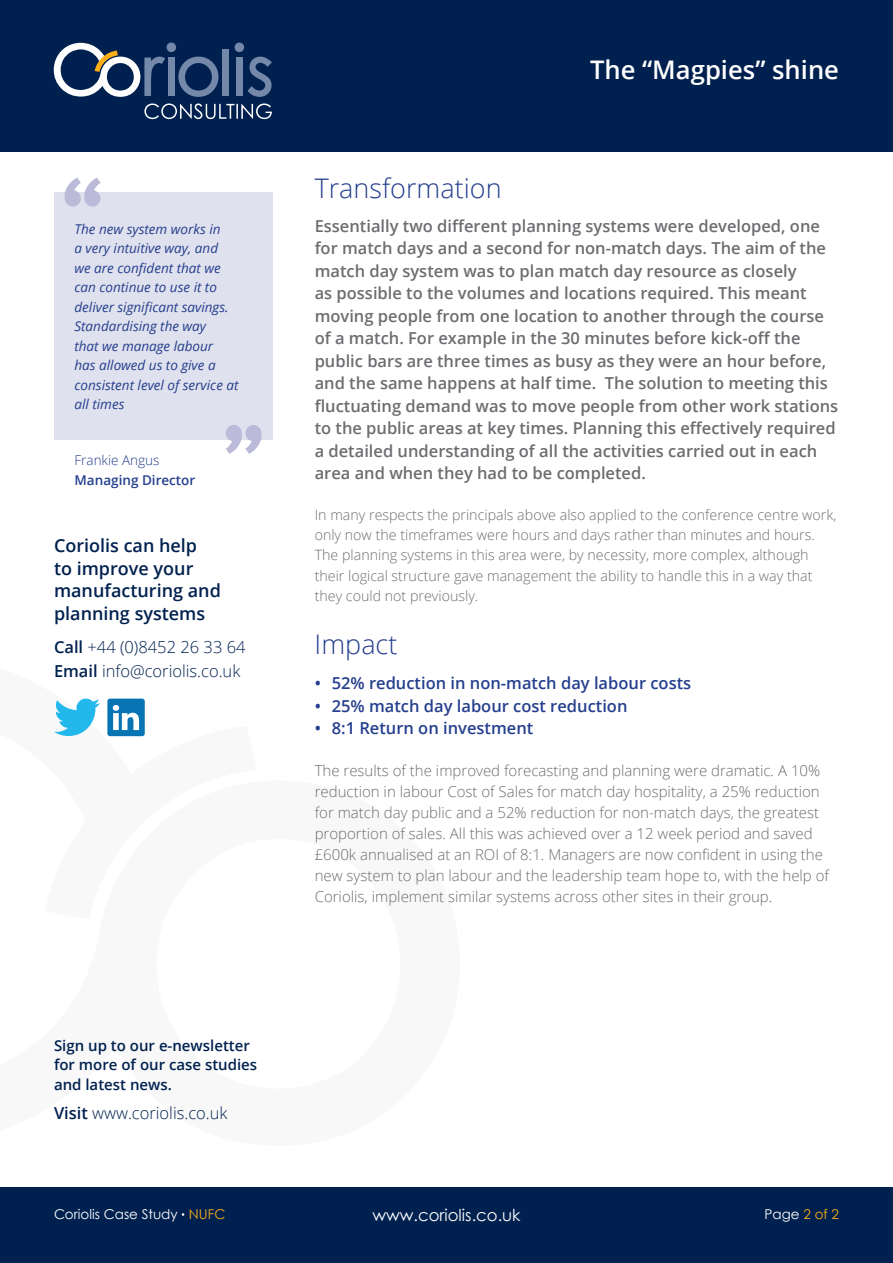
<style>
.page{position:relative;width:893px;height:1263px;background:#fff}
.page>*{position:absolute;margin:0;border:0;box-sizing:border-box;transform-origin:0 0}
.t1{font:300 27px "Open Sans";color:#253f8e}
.t2{font:600 25.65px "Open Sans";color:#fff}
.t3{font:600 18px/22.5px "Open Sans";color:#00214f}
.t4{font:600 16.5px/22.5px "Open Sans";color:#6c6d70}
.t5{font:600 16.5px "Open Sans";color:#253f8e}
.t6{font:300 16.5px "Open Sans";color:#00214f}
.t7{font:16.5px "Century Gothic";color:#fff}
.t8{font:300 15px/21px "Open Sans";color:#6c6d70}
.t9{font:600 15px/19.5px "Open Sans";color:#00214f}
.t10{font:300 14.25px/20.2px "Open Sans";color:#6c6d70}
.t11{font:italic 13.5px/19.5px "Open Sans";color:#253f8e}
.t12{font:13.5px "Century Gothic";color:#fff}
.t13{font:600 13.5px "Open Sans";color:#253f8e}
.t14{font:300 13.5px "Open Sans";color:#253f8e}
.s1{font-weight:600}
.s2{color:#faaf18}
</style>
<div class="page">
<div style="left:0;top:1188px;width:893px;height:75px;background:#00214f"></div>
<div style="left:0;top:0;width:893px;height:151px;background:#00214f"></div>
<svg style="left:54px;top:698px;width:91px;height:39px"></svg>
<div style="left:54px;top:192px;width:218px;height:247px;background:#e0e1ee"></div>
<svg style="left:226px;top:425px;width:36px;height:29px"></svg>
<svg style="left:64px;top:178px;width:37px;height:29px"></svg>
<div style="left:222px;top:50px;width:7px;height:46px;background:#7488aa"></div>
<svg style="left:235px;top:43px;width:37px;height:54px"></svg>
<svg style="left:54px;top:43px;width:164px;height:54px"></svg>
<svg style="left:144px;top:103px;width:128px;height:16px"></svg>
<p class="t11" style="left:74px;top:219px;width:166px">The new system works in<br>a very intuitive way, and<br>we are confident that we can continue to use it to deliver significant savings.<br>Standardising the way<br>that we manage labour<br>has allowed us to give a consistent level of service at all times</p>
<p class="t14" style="left:74px;top:451px;width:87px">Frankie Angus</p>
<p class="t13" style="left:74px;top:470px;width:122px">Managing Director</p>
<p class="t3" style="left:54px;top:534px;width:168px">Coriolis can help<br>to improve your manufacturing and planning systems</p>
<p class="t6" style="left:54px;top:636px;width:193px"><span class="s1">Call</span> +44 (0)8452 26 33 64</p>
<p class="t6" style="left:54px;top:660px;width:188px"><span class="s1">Email</span> info@coriolis.co.uk</p>
<p class="t9" style="left:54px;top:1035px;width:205px">Sign up to our e-newsletter for more of our case studies and latest news.</p>
<p class="t6" style="left:54px;top:1101px;width:175px"><span class="s1">Visit</span> www.coriolis.co.uk</p>
<p class="t1" style="left:315px;top:170px;width:188px">Transformation</p>
<p class="t2" style="left:590px;top:52px;width:250px">The “Magpies” shine</p>
<p class="t4" style="left:315px;top:214px;width:525px">Essentially two different planning systems were developed, one for match days and a second for non-match days. The aim of the match day system was to plan match day resource as closely<br>as possible to the volumes and locations required. This meant moving people from one location to another through the course of a match. For example in the 30 minutes before kick-off the public bars are three times as busy as they were an hour before, and the same happens at half time. The solution to meeting this fluctuating demand was to move people from other work stations to the public areas at key times. Planning this effectively required a detailed understanding of all the activities carried out in each area and when they had to be completed.</p>
<p class="t10" style="left:315px;top:504px;width:523px">In many respects the principals above also applied to the conference centre work, only now the timeframes were hours and days rather than minutes and hours.<br>The planning systems in this area were, by necessity, more complex, although their logical structure gave management the ability to handle this in a way that they could not previously.</p>
<p class="t1" style="left:315px;top:626px;width:84px">Impact</p>
<p class="t5" style="left:315px;top:672px;width:378px">• 52% reduction in non-match day labour costs</p>
<p class="t5" style="left:315px;top:694px;width:314px">• 25% match day labour cost reduction</p>
<p class="t5" style="left:315px;top:717px;width:220px">• 8:1 Return on investment</p>
<p class="t8" style="left:315px;top:760px;width:516px">The results of the improved forecasting and planning were dramatic. A 10% reduction in labour Cost of Sales for match day hospitality, a 25% reduction for match day public and a 52% reduction for non-match days, the greatest proportion of sales. All this was achieved over a 12 week period and saved £600k annualised at an ROI of 8:1. Managers are now confident in using the new system to plan labour and the leadership team hope to, with the help of Coriolis, implement similar systems across other sites in their group.</p>
<p class="t12" style="left:54px;top:1206px;width:173px">Coriolis Case Study <span class="s2">NUFC</span></p>
<p class="t7" style="left:372px;top:1205px;width:150px">www.coriolis.co.uk</p>
<p class="t12" style="left:765px;top:1206px;width:76px">Page <span class="s2">2 of 2</span></p>
</div>
